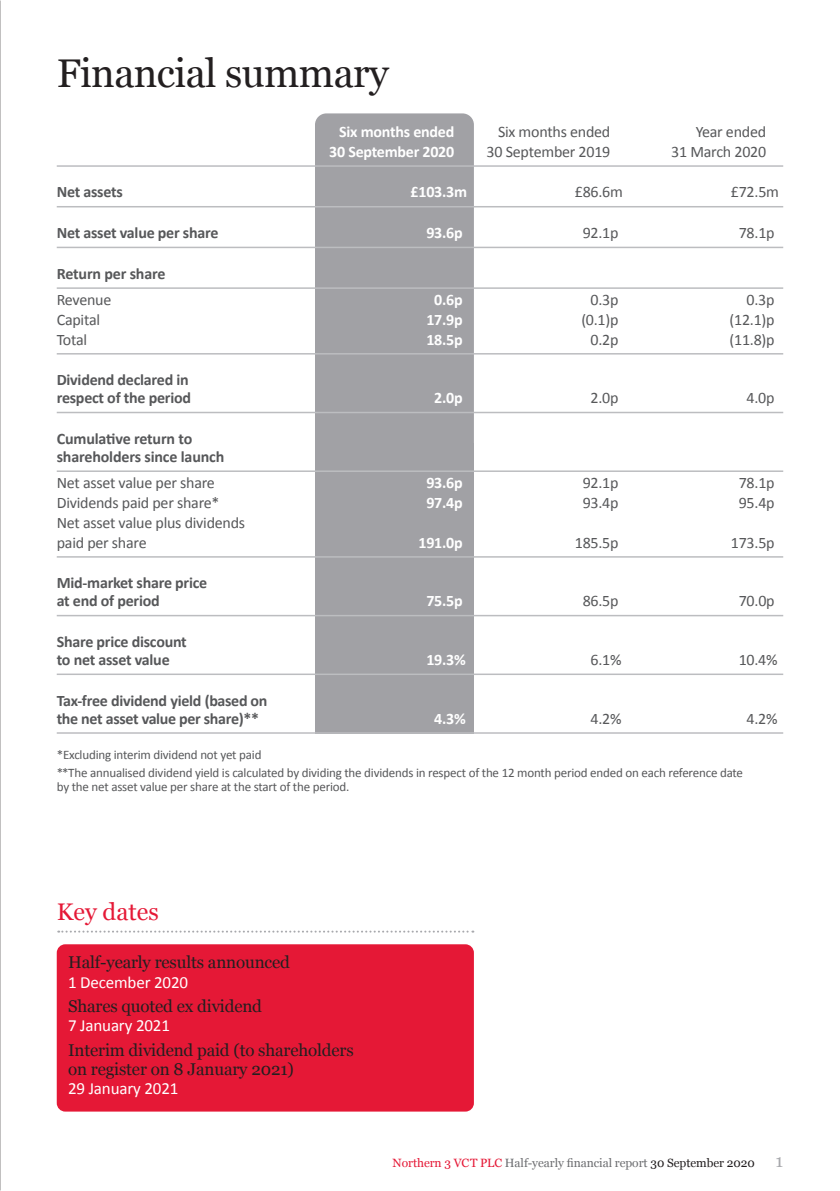
<style>
.page{position:relative;width:840px;height:1191px;background:#fff}
.page>*{position:absolute;margin:0;border:0;box-sizing:border-box;transform-origin:0 0}
.NVM_-_Title{font:40px "Georgia";letter-spacing:-.015em;color:#231f20}
.NVM_-_Name{font:24px "Georgia";color:#e51836}
.t1{font:17px/19px "Georgia";letter-spacing:-.01em;color:#231f20}
.NVM_-_Summary_-_Head{font:700 16px/18px "Calibri";letter-spacing:-.015em;color:#57585a}
.NVM_-_Summary_-_Body{font:16px/20px "Calibri";letter-spacing:-.015em;color:#57585a}
.NVM_-_Summary_-_Body-2{font:700 16px "Calibri";letter-spacing:-.015em;color:#fff}
.NVM_-_Summary_-_Head-2{font:16px "Calibri";letter-spacing:-.015em;color:#57585a}
.NVM_-_Summary_-_Head-3{font:700 16px "Calibri";letter-spacing:-.015em;color:#fff}
.t2{font:13px/18px "Calibri";letter-spacing:-.015em;color:#57585a}
.NVM_-_Footer{font:12px "Georgia";letter-spacing:-.005em;color:#6c6d70}
.s1{font-family:"Calibri";color:#fff}
.s2{color:#e51836}
.s3{color:#231f20}
.s4{font-size:18px;color:#a8a9ad}
</style>
<div class="page">
<div style="left:315px;top:443px;width:158px;height:290px;background:#a1a1a5"></div>
<div style="left:315px;top:113px;width:158px;height:606px;background:#a1a1a5;border-radius:11px"></div>
<hr style="left:57px;top:165px;width:725px;height:2px;background:#bcbdc0">
<hr style="left:57px;top:206px;width:725px;height:1px;background:#bcbdc0">
<hr style="left:57px;top:247px;width:725px;height:1px;background:#bcbdc0">
<hr style="left:57px;top:287px;width:725px;height:2px;background:#bcbdc0">
<hr style="left:57px;top:353px;width:725px;height:1px;background:#bcbdc0">
<hr style="left:57px;top:412px;width:725px;height:1px;background:#bcbdc0">
<hr style="left:57px;top:470px;width:725px;height:2px;background:#bcbdc0">
<hr style="left:57px;top:556px;width:725px;height:1px;background:#bcbdc0">
<hr style="left:57px;top:615px;width:725px;height:1px;background:#bcbdc0">
<hr style="left:57px;top:673px;width:725px;height:2px;background:#bcbdc0">
<hr style="left:57px;top:732px;width:725px;height:1px;background:#bcbdc0">
<div style="left:57px;top:944px;width:416px;height:167px;background:#e51836;border-radius:9px"></div>
<svg style="left:58px;top:930px;width:415px;height:2px"></svg>
<p class="NVM_-_Title" style="left:57px;top:44px;width:333px">Financial summary</p>
<p class="NVM_-_Summary_-_Body-2" style="left:339px;top:121px;width:116px">Six months ended</p>
<p class="NVM_-_Summary_-_Body" style="left:497px;top:121px;width:114px">Six months ended</p>
<p class="NVM_-_Summary_-_Body" style="left:695px;top:121px;width:72px">Year ended</p>
<p class="NVM_-_Summary_-_Body-2" style="left:329px;top:141px;width:126px">30 September 2020</p>
<p class="NVM_-_Summary_-_Body" style="left:486px;top:141px;width:125px">30 September 2019</p>
<p class="NVM_-_Summary_-_Body" style="left:670px;top:141px;width:96px">31 March 2020</p>
<p class="NVM_-_Summary_-_Head" style="left:57px;top:182px;width:68px">Net assets</p>
<p class="NVM_-_Summary_-_Head-3" style="left:410px;top:182px;width:58px">£103.3m</p>
<p class="NVM_-_Summary_-_Head-2" style="left:574px;top:182px;width:50px">£86.6m</p>
<p class="NVM_-_Summary_-_Head-2" style="left:730px;top:182px;width:50px">£72.5m</p>
<p class="NVM_-_Summary_-_Head" style="left:57px;top:223px;width:163px">Net asset value per share</p>
<p class="NVM_-_Summary_-_Head-3" style="left:426px;top:223px;width:38px">93.6p</p>
<p class="NVM_-_Summary_-_Head-2" style="left:582px;top:223px;width:37px">92.1p</p>
<p class="NVM_-_Summary_-_Head-2" style="left:738px;top:223px;width:37px">78.1p</p>
<p class="NVM_-_Summary_-_Head" style="left:57px;top:264px;width:110px">Return per share</p>
<p class="NVM_-_Summary_-_Body" style="left:57px;top:288px;width:56px">Revenue</p>
<p class="NVM_-_Summary_-_Body-2" style="left:434px;top:289px;width:30px">0.6p</p>
<p class="NVM_-_Summary_-_Body" style="left:590px;top:288px;width:29px">0.3p</p>
<p class="NVM_-_Summary_-_Body" style="left:746px;top:288px;width:29px">0.3p</p>
<p class="NVM_-_Summary_-_Body" style="left:57px;top:308px;width:45px">Capital</p>
<p class="NVM_-_Summary_-_Body-2" style="left:426px;top:309px;width:38px">17.9p</p>
<p class="NVM_-_Summary_-_Body" style="left:581px;top:308px;width:39px">(0.1)p</p>
<p class="NVM_-_Summary_-_Body" style="left:729px;top:308px;width:47px">(12.1)p</p>
<p class="NVM_-_Summary_-_Body" style="left:57px;top:328px;width:32px">Total</p>
<p class="NVM_-_Summary_-_Body-2" style="left:426px;top:329px;width:38px">18.5p</p>
<p class="NVM_-_Summary_-_Body" style="left:590px;top:328px;width:29px">0.2p</p>
<p class="NVM_-_Summary_-_Body" style="left:729px;top:328px;width:47px">(11.8)p</p>
<p class="NVM_-_Summary_-_Head" style="left:57px;top:370px;width:136px">Dividend declared in respect of the period</p>
<p class="NVM_-_Summary_-_Head-3" style="left:434px;top:388px;width:30px">2.0p</p>
<p class="NVM_-_Summary_-_Head-2" style="left:590px;top:388px;width:29px">2.0p</p>
<p class="NVM_-_Summary_-_Head-2" style="left:746px;top:388px;width:29px">4.0p</p>
<p class="NVM_-_Summary_-_Head" style="left:57px;top:429px;width:169px">Cumulative return to shareholders since launch</p>
<p class="NVM_-_Summary_-_Body" style="left:57px;top:471px;width:159px">Net asset value per share</p>
<p class="NVM_-_Summary_-_Body-2" style="left:426px;top:472px;width:38px">93.6p</p>
<p class="NVM_-_Summary_-_Body" style="left:582px;top:471px;width:37px">92.1p</p>
<p class="NVM_-_Summary_-_Body" style="left:738px;top:471px;width:37px">78.1p</p>
<p class="NVM_-_Summary_-_Body" style="left:57px;top:491px;width:164px">Dividends paid per share*</p>
<p class="NVM_-_Summary_-_Body-2" style="left:426px;top:492px;width:38px">97.4p</p>
<p class="NVM_-_Summary_-_Body" style="left:582px;top:491px;width:37px">93.4p</p>
<p class="NVM_-_Summary_-_Body" style="left:738px;top:491px;width:37px">95.4p</p>
<p class="NVM_-_Summary_-_Body" style="left:57px;top:511px;width:190px">Net asset value plus dividends paid per share</p>
<p class="NVM_-_Summary_-_Body-2" style="left:418px;top:532px;width:46px">191.0p</p>
<p class="NVM_-_Summary_-_Body" style="left:574px;top:531px;width:45px">185.5p</p>
<p class="NVM_-_Summary_-_Body" style="left:730px;top:531px;width:45px">173.5p</p>
<p class="NVM_-_Summary_-_Head" style="left:57px;top:573px;width:152px">Mid-market share price at end of period</p>
<p class="NVM_-_Summary_-_Head" style="left:57px;top:632px;width:131px">Share price discount to net asset value</p>
<p class="NVM_-_Summary_-_Head-3" style="left:426px;top:591px;width:38px">75.5p</p>
<p class="NVM_-_Summary_-_Head-2" style="left:582px;top:591px;width:37px">86.5p</p>
<p class="NVM_-_Summary_-_Head-2" style="left:738px;top:591px;width:37px">70.0p</p>
<p class="NVM_-_Summary_-_Head-3" style="left:426px;top:650px;width:41px">19.3%</p>
<p class="NVM_-_Summary_-_Head-2" style="left:590px;top:650px;width:32px">6.1%</p>
<p class="NVM_-_Summary_-_Head-2" style="left:738px;top:650px;width:40px">10.4%</p>
<p class="NVM_-_Summary_-_Head" style="left:57px;top:690px;width:212px">Tax-free dividend yield (based on the net asset value per share)**</p>
<p class="NVM_-_Summary_-_Head-3" style="left:434px;top:708px;width:33px">4.3%</p>
<p class="NVM_-_Summary_-_Head-2" style="left:590px;top:708px;width:32px">4.2%</p>
<p class="NVM_-_Summary_-_Head-2" style="left:746px;top:708px;width:32px">4.2%</p>
<p class="t2" style="left:57px;top:745px;width:687px">*Excluding interim dividend not yet paid<br>**The annualised dividend yield is calculated by dividing the dividends in respect of the 12 month period ended on each reference date</p>
<p class="t2" style="left:57px;top:777px;width:294px">by the net asset value per share at the start of the period.</p>
<p class="NVM_-_Name" style="left:57px;top:894px;width:103px">Key dates</p>
<p class="t1" style="left:68px;top:952px;width:223px">Half-yearly results announced<br><span class="s1">1 December 2020</span></p>
<p class="t1" style="left:68px;top:996px;width:195px">Shares quoted ex dividend<br><span class="s1">7 January 2021</span></p>
<p class="t1" style="left:68px;top:1039px;width:287px">Interim dividend paid (to shareholders on register on 8 January 2021)<br><span class="s1">29 January 2021</span></p>
<p class="NVM_-_Footer" style="left:392px;top:1153px;width:392px"><span class="s2">Northern 3 VCT PLC</span> Half-yearly financial report <span class="s3">30 September 2020</span> <span class="s4">1</span></p>
</div>
